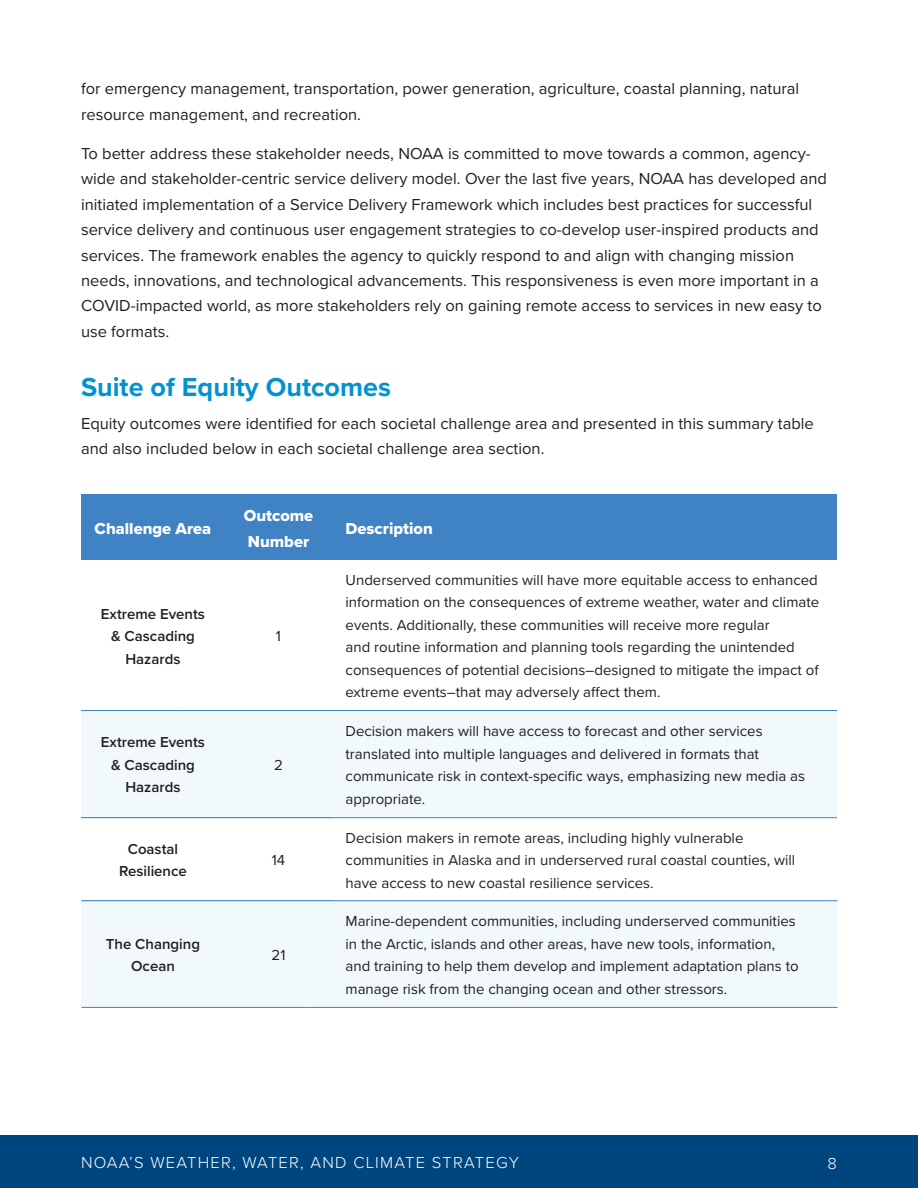
<style>
.page{position:relative;width:918px;height:1188px;background:#fff}
.page>*{position:absolute;margin:0;border:0;box-sizing:border-box;transform-origin:0 0}
.t1{font:700 27px "Proxima Nova";color:#0093d0}
.t2{font:16.5px/25.5px "Proxima Nova";color:#231f20}
.t3{font:300 16.5px "Proxima Nova";letter-spacing:.075em;color:#fff}
.t4{font:16.5px/25.5px "Proxima Nova Extrabld";color:#fff}
.t5{font:15px/22.5px "Proxima Nova";color:#231f20}
.t6{font:600 15px/22.5px "Proxima Nova";color:#231f20;text-align:center}
</style>
<div class="page">
<div style="left:0;top:1135px;width:918px;height:53px;background:#00467e"></div>
<div style="left:332px;top:711px;width:505px;height:106px;background:#f1f9fc"></div>
<div style="left:332px;top:901px;width:505px;height:106px;background:#f1f9fc"></div>
<hr style="left:81px;top:1007px;width:144px;height:1px;background:#3f83c4">
<div style="left:225px;top:901px;width:107px;height:106px;background:#f1f9fc"></div>
<div style="left:81px;top:901px;width:144px;height:106px;background:#f1f9fc"></div>
<div style="left:225px;top:711px;width:107px;height:106px;background:#f1f9fc"></div>
<div style="left:81px;top:711px;width:144px;height:106px;background:#f1f9fc"></div>
<div style="left:81px;top:495px;width:144px;height:65px;background:#3f83c4"></div>
<div style="left:225px;top:495px;width:107px;height:65px;background:#3f83c4"></div>
<div style="left:332px;top:495px;width:505px;height:65px;background:#3f83c4"></div>
<hr style="left:81px;top:710px;width:101px;height:1px;background:#3f83c4">
<hr style="left:182px;top:710px;width:122px;height:1px;background:#3f83c4">
<hr style="left:304px;top:710px;width:533px;height:1px;background:#3f83c4">
<hr style="left:81px;top:817px;width:100px;height:1px;background:#3f83c4">
<hr style="left:181px;top:817px;width:123px;height:1px;background:#3f83c4">
<hr style="left:304px;top:817px;width:533px;height:1px;background:#3f83c4">
<hr style="left:82px;top:900px;width:100px;height:1px;background:#3f83c4">
<hr style="left:182px;top:900px;width:123px;height:1px;background:#3f83c4">
<hr style="left:305px;top:900px;width:533px;height:1px;background:#3f83c4">
<hr style="left:182px;top:1007px;width:123px;height:1px;background:#3f83c4">
<hr style="left:305px;top:1007px;width:533px;height:1px;background:#3f83c4">
<p class="t2" style="left:81px;top:75px;width:720px">for emergency management, transportation, power generation, agriculture, coastal planning, natural resource management, and recreation.</p>
<p class="t2" style="left:81px;top:140px;width:748px">To better address these stakeholder needs, NOAA is committed to move towards a common, agency&shy;wide and stakeholder-centric service delivery model. Over the last fve years, NOAA has developed and initiated implementation of a Service Delivery Framework which includes best practices for successful service delivery and continuous user engagement strategies to co-develop user-inspired products and services. The framework enables the agency to quickly respond to and align with changing mission needs, innovations, and technological advancements. This responsiveness is even more important in a COVID-impacted world, as more stakeholders rely on gaining remote access to services in new easy to use formats.</p>
<p class="t1" style="left:81px;top:367px;width:311px">Suite of Equity Outcomes</p>
<p class="t2" style="left:81px;top:410px;width:734px">Equity outcomes were identifed for each societal challenge area and presented in this summary table and also included below in each societal challenge area section.</p>
<p class="t4" style="left:95px;top:515px;width:118px">Challenge Area</p>
<p class="t6" style="left:101px;top:602px;width:106px">Extreme Events &amp; Cascading<br>Hazards</p>
<p class="t6" style="left:101px;top:731px;width:106px">Extreme Events &amp; Cascading<br>Hazards</p>
<p class="t4" style="left:244px;top:503px;width:71px">Outcome<br>Number</p>
<p class="t5" style="left:276px;top:624px;width:7px">1</p>
<p class="t5" style="left:274px;top:753px;width:10px">2</p>
<p class="t6" style="left:119px;top:837px;width:69px">Coastal<br>Resilience</p>
<p class="t5" style="left:272px;top:848px;width:15px">14</p>
<p class="t4" style="left:346px;top:515px;width:89px">Description</p>
<p class="t5" style="left:346px;top:568px;width:475px">Underserved communities will have more equitable access to enhanced information on the consequences of extreme weather, water and climate events. Additionally, these communities will receive more regular<br>and routine information and planning tools regarding the unintended consequences of potential decisions–designed to mitigate the impact of extreme events–that may adversely afect them.</p>
<p class="t5" style="left:346px;top:719px;width:461px">Decision makers will have access to forecast and other services translated into multiple languages and delivered in formats that communicate risk in context-specifc ways, emphasizing new media as appropriate.</p>
<p class="t5" style="left:346px;top:826px;width:451px">Decision makers in remote areas, including highly vulnerable communities in Alaska and in underserved rural coastal counties, will have access to new coastal resilience services.</p>
<p class="t5" style="left:346px;top:909px;width:452px">Marine-dependent communities, including underserved communities</p>
<p class="t6" style="left:106px;top:932px;width:96px">The Changing<br>Ocean</p>
<p class="t5" style="left:272px;top:943px;width:15px">21</p>
<p class="t5" style="left:346px;top:932px;width:455px">in the Arctic, islands and other areas, have new tools, information, and training to help them develop and implement adaptation plans to</p>
<p class="t5" style="left:346px;top:977px;width:383px">manage risk from the changing ocean and other stressors.</p>
<p class="t3" style="left:81px;top:1150px;width:440px">NOAA’S WEATHER, WATER, AND CLIMATE STRATEGY</p>
<p class="t3" style="left:828px;top:1151px;width:11px">8</p>
</div>
